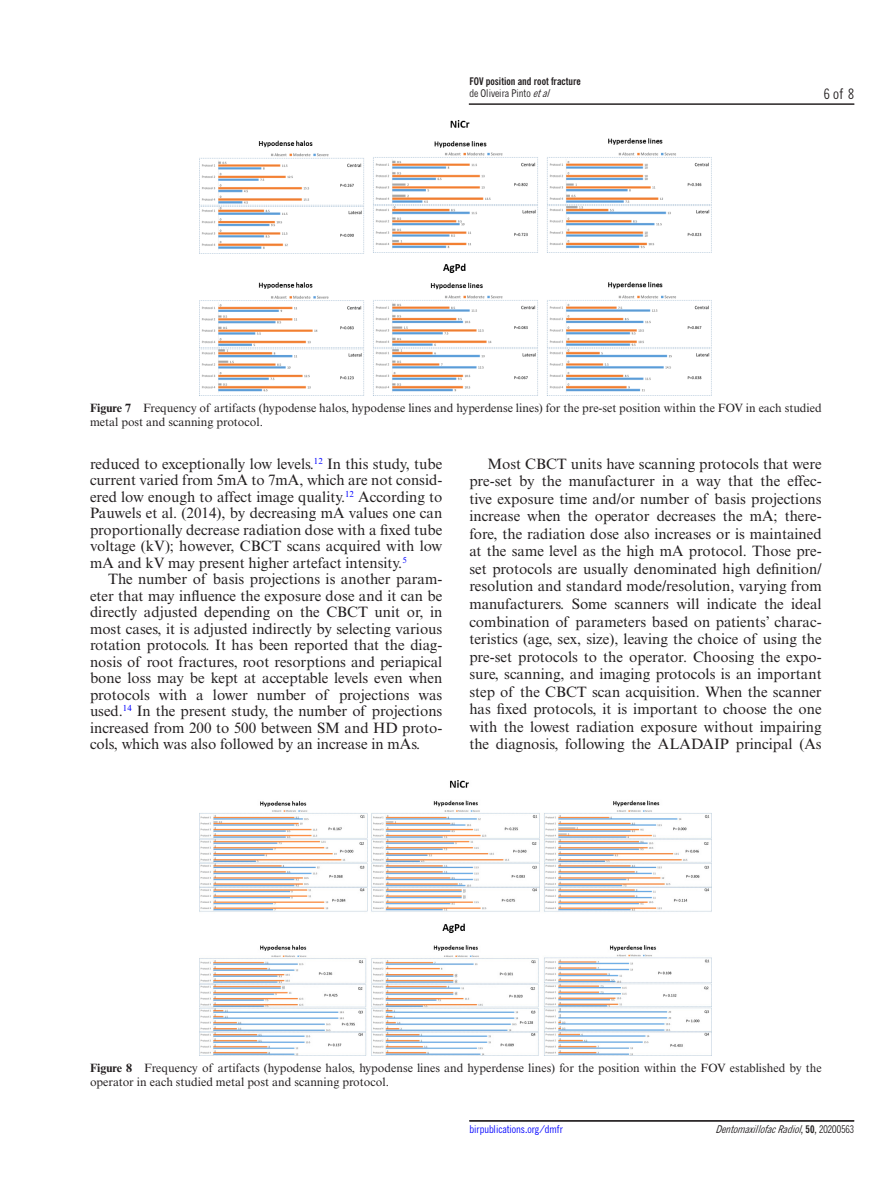
<style>
.page{position:relative;width:893px;height:1187px;background:#fff}
.page>*{position:absolute;margin:0;border:0;box-sizing:border-box;transform-origin:0 0}
.t1{font:15px/16.5px "Times New Roman MT Std";color:#231f20;text-align:justify}
.t2{font:condensed 14.25px "News Gothic MT Std";color:#231f20}
.t3{font:12px/13.5px "Times New Roman MT Std";color:#231f20}
.t4{font:italic condensed 10.5px "News Gothic MT Std";color:#231f20}
.t5{font:700 condensed 10.5px "News Gothic BT";color:#231f20}
.t6{font:condensed 10.5px "News Gothic MT Std";color:#00f}
.t7{font:condensed 10.5px "News Gothic MT Std";color:#231f20}
.s1{font-style:italic}
.s2{font-weight:700}
.s3{font-style:normal}
.s4{font-family:"News Gothic BT";font-weight:700;font-style:normal}
</style>
<div class="page">
<hr style="left:469px;top:104px;width:385px;height:1px;background:#231f20">
<hr style="left:469px;top:1120px;width:385px;height:1px;background:#231f20">
<img style="left:200px;top:121px;width:512px;height:274px">
<img style="left:200px;top:780px;width:512px;height:275px">
<p class="t5" style="left:469px;top:75px;width:113px">FOV position and root fracture</p>
<p class="t7" style="left:469px;top:87px;width:85px">de Oliveira Pinto <span class="s1">etal</span></p>
<p class="t2" style="left:824px;top:85px;width:32px">6 of 8</p>
<p class="t3" style="left:90px;top:401px;width:733px"><span class="s2">Figure 7</span> Frequency of artifacts (hypodense halos, hypodense lines and hyperdense lines) for the pre-set position within the FOV in each studied metal post and scanning protocol.</p>
<p class="t1" style="left:90px;top:455px;width:354px">reduced to exceptionally low levels.<sup>12</sup> In this study, tube current varied from 5mA to 7mA, which are not consid&shy;ered low enough to affect image quality.<sup>12</sup> According to Pauwels et al. (2014), by decreasing mA values one can proportionally decrease radiation dose with a fixed tube voltage (kV); however, CBCT scans acquired with low mA and kV may present higher artefact intensity.<sup>5</sup></p>
<p class="t1" style="left:90px;top:571px;width:354px;text-indent:18px">The number of basis projections is another param&shy;eter that may influence the exposure dose and it can be directly adjusted depending on the CBCT unit or, in most cases, it is adjusted indirectly by selecting various rotation protocols. It has been reported that the diag&shy;nosis of root fractures, root resorptions and periapical bone loss may be kept at acceptable levels even when protocols with a lower number of projections was used.<sup>14</sup> In the present study, the number of projections increased from 200 to 500 between SM and HD proto&shy;cols, which was also followed by an increase in mAs.</p>
<p class="t1" style="left:469px;top:455px;width:354px;line-height:17.5px;text-indent:18px">Most CBCT units have scanning protocols that were pre-set by the manufacturer in a way that the effec&shy;tive exposure time and/or number of basis projections increase when the operator decreases the mA; there&shy;fore, the radiation dose also increases or is maintained at the same level as the high mA protocol. Those pre&shy;set protocols are usually denominated high definition/ resolution and standard mode/resolution, varying from manufacturers. Some scanners will indicate the ideal combination of parameters based on patients’ charac&shy;teristics (age, sex, size), leaving the choice of using the pre-set protocols to the operator. Choosing the expo&shy;sure, scanning, and imaging protocols is an important step of the CBCT scan acquisition. When the scanner has fixed protocols, it is important to choose the one with the lowest radiation exposure without impairing the diagnosis, following the ALADAIP principal (As</p>
<p class="t3" style="left:90px;top:1061px;width:733px"><span class="s2">Figure 8</span> Frequency of artifacts (hypodense halos, hypodense lines and hyperdense lines) for the position within the FOV established by the operator in each studied metal post and scanning protocol.</p>
<p class="t6" style="left:469px;top:1123px;width:95px">birpublications.org/dmfr</p>
<p class="t4" style="left:715px;top:1123px;width:140px">DentomaxillofacRadiol<span class="s3">,</span> <span class="s4">5 0</span> <span class="s3">, 2 0 2 0 0 5 6 3</span></p>
</div>
